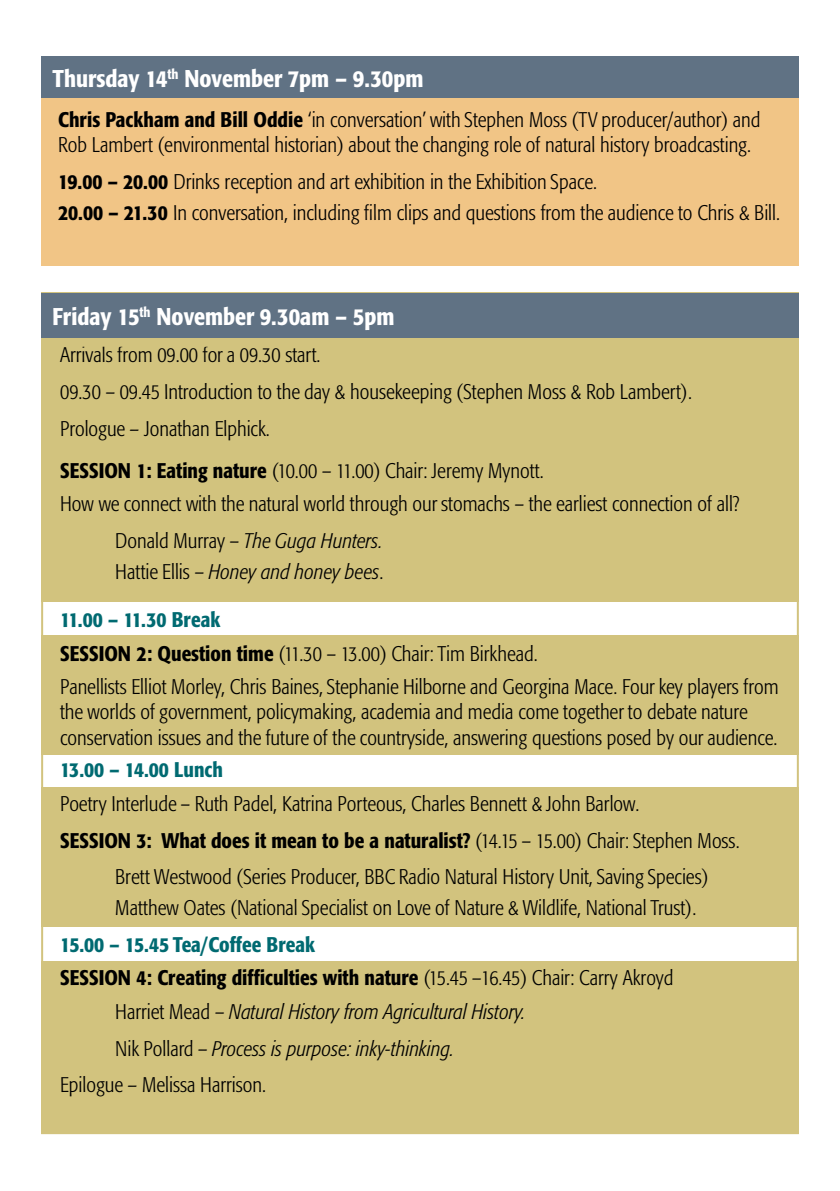
<style>
.page{position:relative;width:840px;height:1191px;background:#fff}
.page>*{position:absolute;margin:0;border:0;box-sizing:border-box;transform-origin:0 0}
.t1{font:500 condensed 24px "Formata BQ";color:#fff}
.t2{font:300 condensed 21px/36.6px "Formata BQ";color:#000}
.t3{font:500 condensed 21px "Formata BQ";color:#000}
.t4{font:italic 300 condensed 21px/30.8px "Formata BQ";color:#000}
.t5{font:500 condensed 21px "Formata BQ";color:#006a71}
.s1{font-weight:500}
.s2{font-style:italic}
.s3{font-style:normal}
.s4{font-weight:500;color:#006a71}
.s5{font-weight:300}
</style>
<div class="page">
<div style="left:41px;top:961px;width:757px;height:173px;background:#d2c37e"></div>
<div style="left:41px;top:787px;width:757px;height:140px;background:#d2c37e"></div>
<div style="left:41px;top:636px;width:757px;height:119px;background:#d2c37e"></div>
<div style="left:41px;top:56px;width:757px;height:210px;background:#f1c586"></div>
<div style="left:41px;top:56px;width:757px;height:42px;background:#607284"></div>
<div style="left:41px;top:293px;width:757px;height:309px;background:#d2c37e"></div>
<div style="left:41px;top:293px;width:757px;height:44px;background:#607284"></div>
<p class="t1" style="left:52px;top:64px;width:372px">Thursday 14<sup>th</sup> November 7pm – 9.30pm</p>
<p class="t2" style="left:58px;top:107px;width:703px;line-height:25.2px"><span class="s1">Chris Packham and Bill Oddie</span> ‘in conversation’ with Stephen Moss (TV producer/author) and<br>Rob Lambert (environmental historian) about the changing role of natural history broadcasting.</p>
<p class="t2" style="left:58px;top:166px;width:723px;line-height:30.8px"><span class="s1">19.00 – 20.00</span> Drinks reception and art exhibition in the Exhibition Space.<br><span class="s1">20.00 – 21.30</span> In conversation, including film clips and questions from the audience to Chris &amp; Bill.</p>
<p class="t1" style="left:52px;top:301px;width:343px">Friday 15<sup>th</sup> November 9.30am – 5pm</p>
<p class="t2" style="left:60px;top:337px;width:633px">Arrivals from 09.00 for a 09.30 start.<br>09.30 – 09.45 Introduction to the day &amp; housekeeping (Stephen Moss &amp; Rob Lambert).<br>Prologue <span class="s2">–</span> Jonathan Elphick.</p>
<p class="t2" style="left:60px;top:454px;width:680px;line-height:33.8px"><span class="s1">SESSION 1: Eating nature</span> (10.00 – 11.00) Chair: Jeremy Mynott.<br>How we connect with the natural world through our stomachs – the earliest connection of all?</p>
<p class="t4" style="left:115px;top:525px;width:269px"><span class="s3">Donald Murray –</span> The Guga Hunters.<br><span class="s3">Hattie Ellis –</span> Honey and honey bees<span class="s3">.</span></p>
<p class="t2" style="left:60px;top:603px;width:719px;line-height:33.8px"><span class="s4">11.00 – 11.30 Break<br></span><span class="s1">SESSION 2: Question time</span> (11.30 – 13.00) Chair: Tim Birkhead.<br>Panellists Elliot Morley, Chris Baines, Stephanie Hilborne and Georgina Mace. Four key players from</p>
<p class="t2" style="left:60px;top:700px;width:718px;line-height:25.2px">the worlds of government, policymaking, academia and media come together to debate nature conservation issues and the future of the countryside, answering questions posed by our audience.</p>
<p class="t5" style="left:60px;top:757px;width:164px">13.00 – 14.00 Lunch</p>
<p class="t2" style="left:60px;top:785px;width:580px">Poetry Interlude – Ruth Padel, Katrina Porteous, Charles Bennett &amp; John Barlow.</p>
<p class="t3" style="left:60px;top:827px;width:680px">SESSION 3: What does it mean to be a naturalist? <span class="s5">(14.15 – 15.00) Chair: Stephen Moss.</span></p>
<p class="t2" style="left:115px;top:858px;width:594px">Brett Westwood (Series Producer, BBC Radio Natural History Unit, Saving Species)</p>
<p class="t2" style="left:115px;top:889px;width:582px">Matthew Oates (National Specialist on Love of Nature &amp; Wildlife, National Trust).</p>
<p class="t5" style="left:60px;top:931px;width:256px">15.00 – 15.45 Tea/Coffee Break</p>
<p class="t3" style="left:60px;top:965px;width:614px">SESSION 4: Creating difficulties with nature <span class="s5">(15.45 –16.45) Chair: Carry Akroyd</span></p>
<p class="t4" style="left:115px;top:996px;width:412px"><span class="s3">Harriet Mead –</span> Natural History from Agricultural History.</p>
<p class="t2" style="left:60px;top:1030px;width:395px;text-indent:55px">Nik Pollard – <span class="s2">Process is purpose: inky-thinking.<br></span>Epilogue <span class="s2">–</span> Melissa Harrison.</p>
</div>
